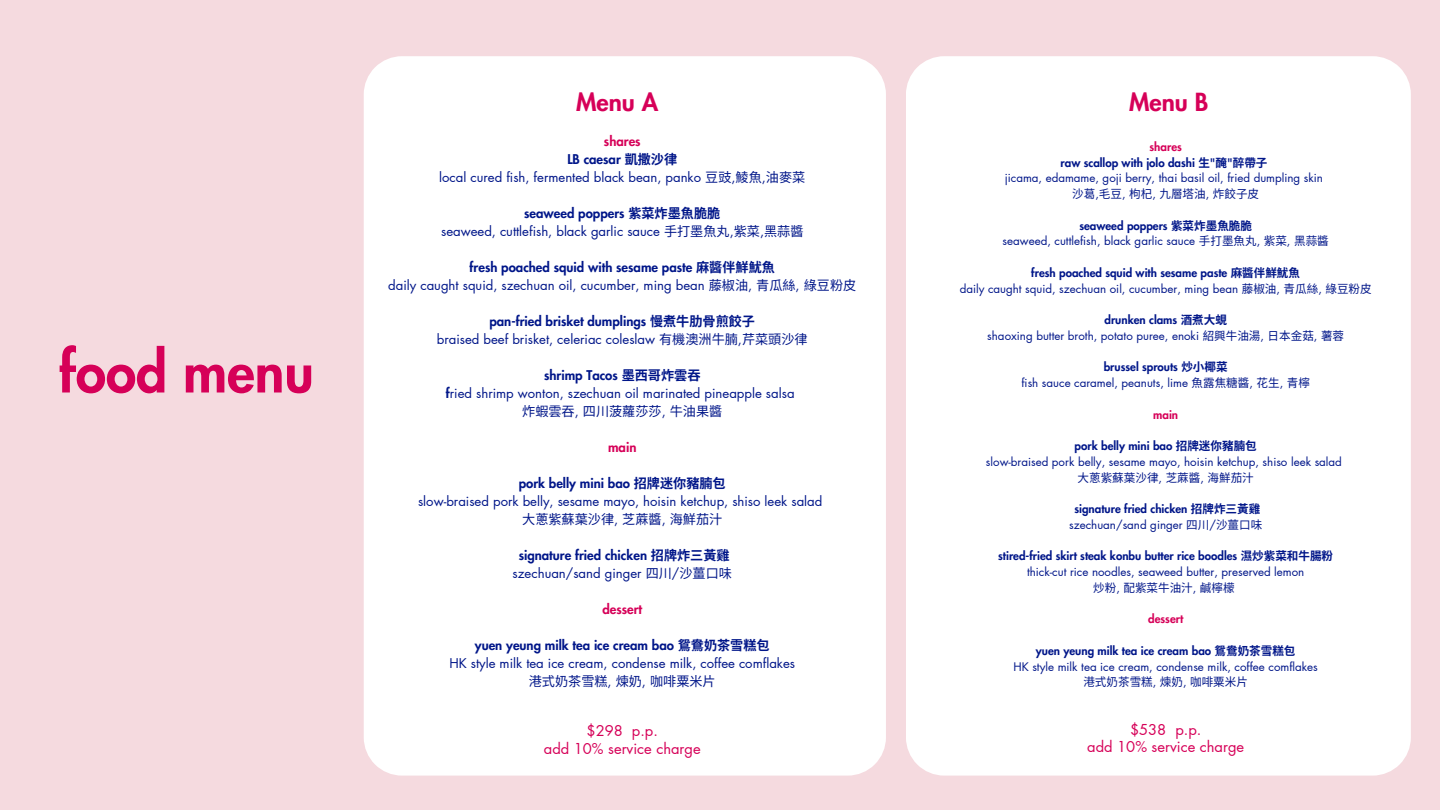
<style>
.page{position:relative;width:1440px;height:810px;background:#f5dadf}
.page>*{position:absolute;margin:0;border:0;box-sizing:border-box;transform-origin:0 0}
.t1{font:800 55px "Futura LT Pro";color:#d60058}
.t2{font:800 24.4px "Futura LT Pro";color:#d60058}
.t3{font:14.7px/17.2px "Futura LT Pro";color:#d60058;text-align:center}
.t4{font:13.1px/18px "Futura LT Pro";color:#011689;text-align:center}
.t5{font:800 13.1px/18px "Futura LT Pro";color:#011689;text-align:center}
.t6{font:800 13.1px "Futura LT Pro";color:#d60058}
.t7{font:11.6px "Futura LT Pro";color:#011689}
.t8{font:800 11.6px "Futura LT Pro";color:#011689}
.t9{font:11.6px "Noto Sans CJ Ksc";color:#011689}
.t10{font:800 11.6px "Futura LT Pro";color:#d60058}
.s1{font-weight:800;color:#d60058}
.s2{font-weight:800}
.s3{font-family:"Noto Sans CJ Ksc";font-weight:700}
.s4{font-family:"Noto Sans CJ Ksc"}
.s5{font-weight:400}
.s6{font-family:"Noto Sans CJ Ksc";font-weight:400}
.s7{font-family:"Futura LT Pro"}
</style>
<div class="page">
<div style="left:364px;top:56px;width:522px;height:720px;background:#fff"></div>
<div style="left:906px;top:56px;width:505px;height:720px;background:#fff"></div>
<h3 class="t1" style="left:59px;top:347px;width:256px">food menu</h3>
<h1 class="t2" style="left:576px;top:91px;width:84px">Menu A</h1>
<h2 class="t4" style="left:439px;top:133px;width:368px"><span class="s1">shares<br></span><span class="s2">LB caesar</span> <span class="s3">凱撒沙律<br></span>local cured fish, fermented black bean, panko <span class="s4">豆豉</span>,<span class="s4">鯪魚</span>,<span class="s4">油麥菜</span></h2>
<h5 class="t4" style="left:441px;top:205px;width:364px"><span class="s2">seaweed poppers</span> <span class="s3">紫菜炸墨魚脆脆<br></span>seaweed, cuttlefish, black garlic sauce <span class="s4">手打墨魚丸</span>,<span class="s4">紫菜</span>,<span class="s4">黑蒜醬</span></h5>
<h5 class="t4" style="left:388px;top:259px;width:468px"><span class="s2">fresh poached squid with sesame paste</span> <span class="s3">麻醬伴鮮魷魚<br></span>daily caught squid, szechuan oil, cucumber, ming bean <span class="s4">藤椒油</span>, <span class="s4">青瓜絲</span>, <span class="s4">綠豆粉皮</span></h5>
<h5 class="t4" style="left:437px;top:313px;width:372px"><span class="s2">pan-fried brisket dumplings</span> <span class="s3">慢煮牛肋骨煎餃子<br></span>braised beef brisket, celeriac coleslaw <span class="s4">有機澳洲牛腩</span>,<span class="s4">芹菜頭沙律</span></h5>
<h5 class="t4" style="left:446px;top:367px;width:350px"><span class="s2">shrimp Tacos</span> <span class="s3">墨西哥炸雲吞<br></span><span class="s2">f</span>ried shrimp wonton, szechuan oil marinated pineapple salsa<span class="s4">炸蝦雲吞</span>, <span class="s4">四川菠蘿莎莎</span>, <span class="s4">牛油果醬</span></h5>
<h5 class="t6" style="left:608px;top:441px;width:30px">main</h5>
<h4 class="t4" style="left:418px;top:475px;width:406px"><span class="s2">pork belly mini bao</span> <span class="s3">招牌迷你豬腩包<br></span>slow-braised pork belly, sesame mayo, hoisin ketchup, shiso leek salad<span class="s4">大蔥紫蘇葉沙律</span>, <span class="s4">芝蔴醬</span>, <span class="s4">海鮮茄汁</span></h4>
<h5 class="t5" style="left:513px;top:547px;width:221px">signature fried chicken <span class="s3">招牌炸三黃雞</span><span class="s5">szechuan/sand ginger</span> <span class="s6">四川</span><span class="s5">/</span><span class="s6">沙薑口味</span></h5>
<h5 class="t6" style="left:602px;top:603px;width:41px">dessert</h5>
<h4 class="t4" style="left:449px;top:637px;width:347px"><span class="s2">yuen yeung milk tea ice cream bao</span> <span class="s3">鴛鴦奶茶雪糕包<br></span>HK style milk tea ice cream, condense milk, coffee comflakes<span class="s4">港式奶茶雪糕</span>, <span class="s4">煉奶</span>, <span class="s4">咖啡粟米片</span></h4>
<h5 class="t3" style="left:544px;top:723px;width:158px">$298 p.p.<br>add 10% service charge</h5>
<h3 class="t2" style="left:1129px;top:91px;width:81px">Menu B</h3>
<h2 class="t10" style="left:1150px;top:141px;width:34px">shares</h2>
<p class="t8" style="left:1061px;top:157px;width:207px">raw scallop with jolo dashi <span class="s3">生</span>"<span class="s3">醃</span>"<span class="s3">醉帶子</span></p>
<p class="t7" style="left:1005px;top:173px;width:320px">jicama, edamame, goji berry, thai basil oil, fried dumpling skin</p>
<p class="t9" style="left:1072px;top:185px;width:187px">沙葛<span class="s7">,</span>毛豆<span class="s7">,</span> 枸杞<span class="s7">,</span> 九層塔油<span class="s7">,</span> 炸餃子皮</p>
<p class="t8" style="left:1079px;top:220px;width:174px">seaweed poppers <span class="s3">紫菜炸墨魚脆脆</span></p>
<p class="t7" style="left:1003px;top:236px;width:328px">seaweed, cuttlefish, black garlic sauce <span class="s4">手打墨魚丸</span>, <span class="s4">紫菜</span>, <span class="s4">黑蒜醬</span></p>
<p class="t8" style="left:1031px;top:267px;width:270px">fresh poached squid with sesame paste <span class="s3">麻醬伴鮮魷魚</span></p>
<p class="t7" style="left:960px;top:283px;width:413px">daily caught squid, szechuan oil, cucumber, ming bean <span class="s4">藤椒油</span>, <span class="s4">青瓜絲</span>, <span class="s4">綠豆粉皮</span></p>
<p class="t8" style="left:1104px;top:315px;width:124px">drunken clams <span class="s3">酒煮大蜆</span></p>
<p class="t7" style="left:987px;top:330px;width:358px">shaoxing butter broth, potato puree, enoki <span class="s4">紹興牛油湯</span>, <span class="s4">日本金菇</span>, <span class="s4">薯蓉</span></p>
<p class="t8" style="left:1104px;top:362px;width:125px">brussel sprouts <span class="s3">炒小椰菜</span></p>
<p class="t7" style="left:1021px;top:378px;width:290px">fish sauce caramel, peanuts, lime <span class="s4">魚露焦糖醬</span>, <span class="s4">花生</span>, <span class="s4">青檸</span></p>
<p class="t10" style="left:1153px;top:409px;width:26px">main</p>
<h6 class="t8" style="left:1075px;top:441px;width:184px">pork belly mini bao <span class="s3">招牌迷你豬腩包</span></h6>
<p class="t7" style="left:986px;top:456px;width:358px">slow-braised pork belly, sesame mayo, hoisin ketchup, shiso leek salad</p>
<p class="t9" style="left:1078px;top:468px;width:178px">大蔥紫蘇葉沙律<span class="s7">,</span> 芝蔴醬<span class="s7">,</span> 海鮮茄汁</p>
<p class="t8" style="left:1074px;top:504px;width:187px">signature fried chicken <span class="s3">招牌炸三黃雞</span></p>
<p class="t7" style="left:1069px;top:519px;width:195px">szechuan/sand ginger <span class="s4">四川</span>/<span class="s4">沙薑口味</span></p>
<p class="t8" style="left:998px;top:551px;width:337px">stired-fried skirt steak konbu butter rice boodles <span class="s3">濕炒紫菜和牛腸粉</span></p>
<p class="t7" style="left:1027px;top:567px;width:279px">thick-cut rice noodles, seaweed butter, preserved lemon</p>
<p class="t9" style="left:1093px;top:578px;width:143px">炒粉<span class="s7">,</span> 配紫菜牛油汁<span class="s7">,</span> 鹹檸檬</p>
<p class="t10" style="left:1148px;top:614px;width:37px">dessert</p>
<h6 class="t8" style="left:1036px;top:645px;width:261px">yuen yeung milk tea ice cream bao <span class="s3">鴛鴦奶茶雪糕包</span></h6>
<p class="t7" style="left:1013px;top:661px;width:306px">HK style milk tea ice cream, condense milk, coffee comflakes</p>
<p class="t9" style="left:1083px;top:673px;width:164px">港式奶茶雪糕<span class="s7">,</span> 煉奶<span class="s7">,</span> 咖啡粟米片</p>
<p class="t3" style="left:1087px;top:722px;width:158px">$538 p.p.<br>add 10% service charge</p>
</div>
